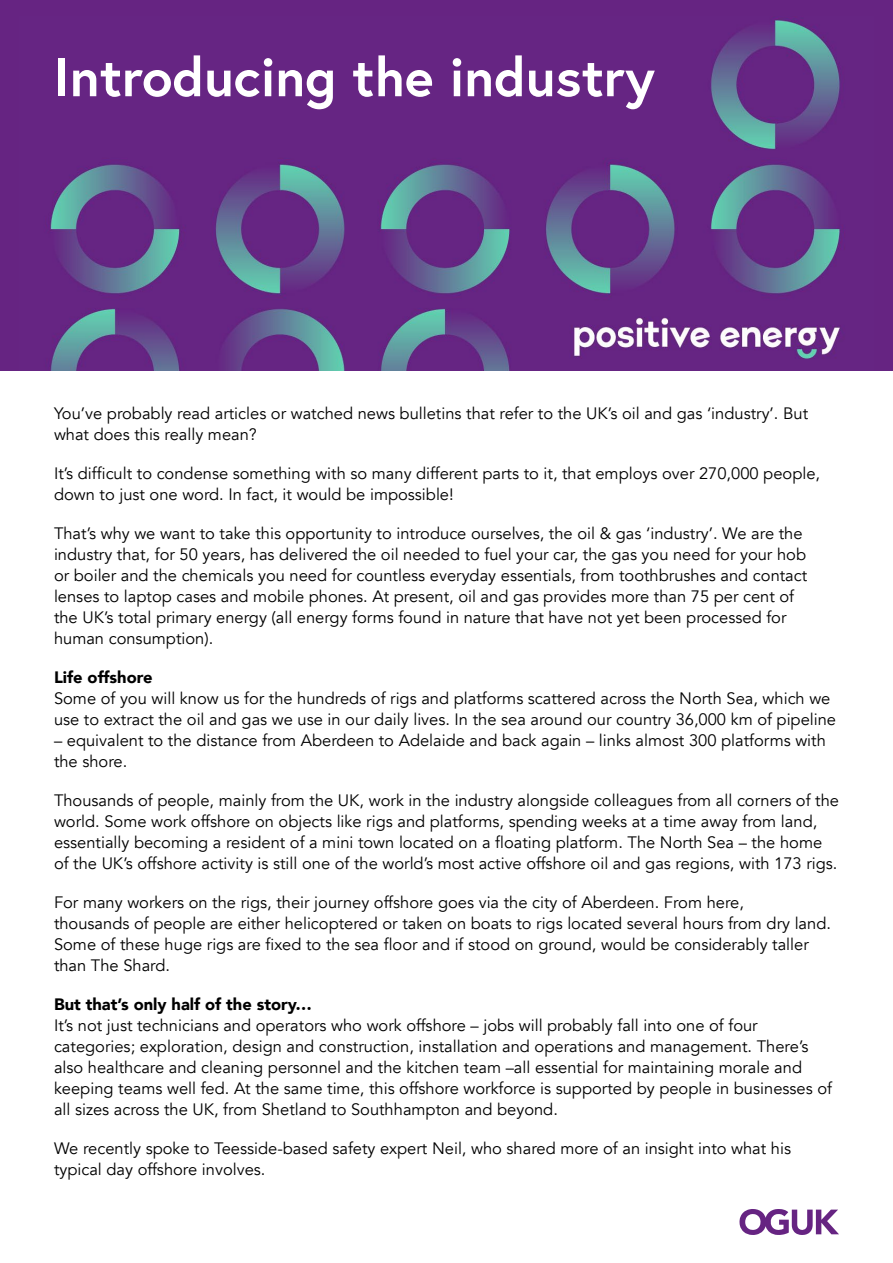
<style>
.page{position:relative;width:893px;height:1263px;background:#fff}
.page>*{position:absolute;margin:0;border:0;box-sizing:border-box;transform-origin:0 0}
.t1{font:700 54px "Europa";color:#fff}
.t2{font:16.5px/21px "Avenir";color:#000}
.t3{font:900 16.5px "Avenir";color:#000}
</style>
<div class="page">
<div style="left:0;top:0;width:893px;height:370px;background:#662482"></div>
<img style="left:50px;top:18px;width:791px;height:352px">
<svg style="left:739px;top:1209px;width:100px;height:26px"></svg>
<h1 class="t1" style="left:54px;top:40px;width:602px">Introducing the industry</h1>
<p class="t2" style="left:54px;top:403px;width:756px">You’ve probably read articles or watched news bulletins that refer to the UK’s oil and gas ‘industry’. But what does this really mean?</p>
<p class="t2" style="left:54px;top:463px;width:768px">It’s difficult to condense something with so many different parts to it, that employs over 270,000 people, down to just one word. In fact, it would be impossible!</p>
<p class="t2" style="left:54px;top:523px;width:755px">That’s why we want to take this opportunity to introduce ourselves, the oil &amp; gas ‘industry’. We are the industry that, for 50 years, has delivered the oil needed to fuel your car, the gas you need for your hob or boiler and the chemicals you need for countless everyday essentials, from toothbrushes and contact lenses to laptop cases and mobile phones. At present, oil and gas provides more than 75 per cent of the UK’s total primary energy (all energy forms found in nature that have not yet been processed for human consumption).</p>
<p class="t3" style="left:54px;top:663px;width:100px">Life offshore</p>
<p class="t2" style="left:54px;top:688px;width:784px">Some of you will know us for the hundreds of rigs and platforms scattered across the North Sea, which we use to extract the oil and gas we use in our daily lives. In the sea around our country 36,000 km of pipeline</p>
<p class="t2" style="left:54px;top:730px;width:773px">– equivalent to the distance from Aberdeen to Adelaide and back again – links almost 300 platforms with the shore.</p>
<p class="t2" style="left:54px;top:790px;width:787px">Thousands of people, mainly from the UK, work in the industry alongside colleagues from all corners of the world. Some work offshore on objects like rigs and platforms, spending weeks at a time away from land, essentially becoming a resident of a mini town located on a floating platform. The North Sea – the home of the UK’s offshore activity is still one of the world’s most active offshore oil and gas regions, with 173 rigs.</p>
<p class="t2" style="left:54px;top:892px;width:778px">For many workers on the rigs, their journey offshore goes via the city of Aberdeen. From here,<br>thousands of people are either helicoptered or taken on boats to rigs located several hours from dry land.<br>Some of these huge rigs are fixed to the sea floor and if stood on ground, would be considerably taller than The Shard.</p>
<p class="t3" style="left:54px;top:990px;width:260px">But that’s only half of the story…</p>
<p class="t2" style="left:54px;top:1015px;width:779px">It’s not just technicians and operators who work offshore – jobs will probably fall into one of four categories; exploration, design and construction, installation and operations and management. There’s also healthcare and cleaning personnel and the kitchen team –all essential for maintaining morale and keeping teams well fed. At the same time, this offshore workforce is supported by people in businesses of all sizes across the UK, from Shetland to Southhampton and beyond.</p>
<p class="t2" style="left:54px;top:1138px;width:739px">We recently spoke to Teesside-based safety expert Neil, who shared more of an insight into what his typical day offshore involves.</p>
</div>
